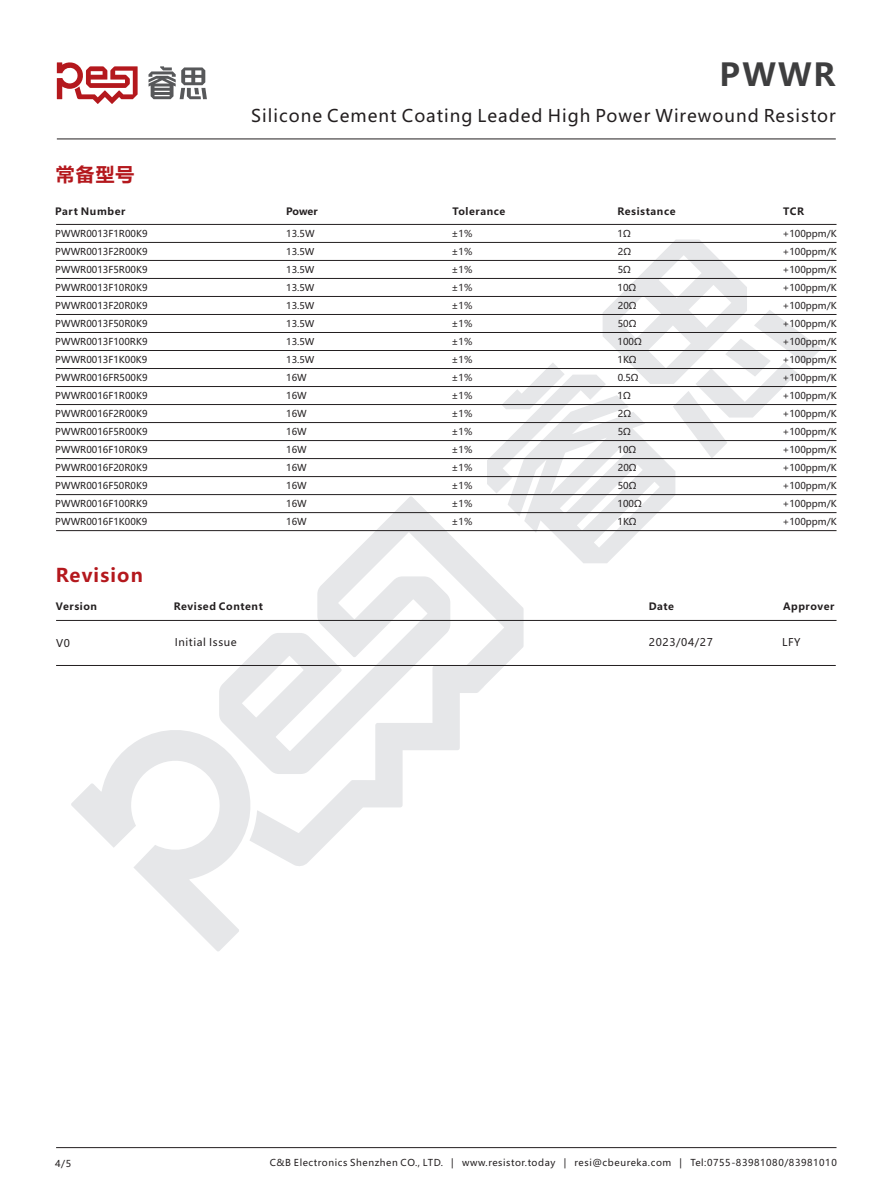
<style>
.page{position:relative;width:893px;height:1191px;background:#fff}
.page>*{position:absolute;margin:0;border:0;box-sizing:border-box;transform-origin:0 0}
.t1{font:700 31.2px "Microsoft Ya Hei";color:#3e3e3f}
.t2{font:700 18.75px "Microsoft Ya Hei";letter-spacing:.06em;color:#b4181d}
.t3{font:17.25px "Microsoft Ya Hei";letter-spacing:.06em;color:#231f20}
.t4{font:10.5px "Microsoft Ya Hei";letter-spacing:.06em;color:#231f20}
.t5{font:700 10.05px "Microsoft Ya Hei";letter-spacing:.06em;color:#231f20}
.t6{font:9.45px/18px "Microsoft Ya Hei";color:#231f20;text-align:justify}
.t7{font:9.45px "Microsoft Ya Hei";letter-spacing:.06em;color:#231f20}
.t8{font:9.15px/18px "Microsoft Ya Hei";color:#231f20;text-align:justify}
</style>
<div class="page">
<svg style="left:71px;top:496px;width:453px;height:455px"></svg>
<svg style="left:603px;top:239px;width:218px;height:219px"></svg>
<svg style="left:487px;top:362px;width:188px;height:201px"></svg>
<hr style="left:56px;top:1147px;width:780px;height:1px;background:#231f20">
<hr style="left:56px;top:224px;width:780px;height:1px;background:#231f20">
<hr style="left:56px;top:242px;width:780px;height:1px;background:#231f20">
<hr style="left:56px;top:260px;width:780px;height:1px;background:#231f20">
<hr style="left:56px;top:278px;width:780px;height:1px;background:#231f20">
<hr style="left:56px;top:296px;width:780px;height:1px;background:#231f20">
<hr style="left:56px;top:314px;width:780px;height:1px;background:#231f20">
<hr style="left:56px;top:332px;width:780px;height:1px;background:#231f20">
<hr style="left:56px;top:350px;width:780px;height:1px;background:#231f20">
<hr style="left:56px;top:368px;width:780px;height:1px;background:#231f20">
<hr style="left:56px;top:386px;width:780px;height:1px;background:#231f20">
<hr style="left:56px;top:404px;width:780px;height:1px;background:#231f20">
<hr style="left:56px;top:422px;width:780px;height:1px;background:#231f20">
<hr style="left:56px;top:440px;width:780px;height:1px;background:#231f20">
<hr style="left:56px;top:458px;width:780px;height:1px;background:#231f20">
<hr style="left:56px;top:476px;width:780px;height:1px;background:#231f20">
<hr style="left:56px;top:494px;width:780px;height:1px;background:#231f20">
<hr style="left:56px;top:512px;width:780px;height:1px;background:#231f20">
<hr style="left:56px;top:530px;width:780px;height:1px;background:#231f20">
<svg style="left:57px;top:62px;width:81px;height:42px"></svg>
<svg style="left:148px;top:66px;width:59px;height:33px"></svg>
<hr style="left:57px;top:139px;width:779px;height:1px;background:#231f20">
<hr style="left:56px;top:620px;width:780px;height:1px;background:#231f20">
<hr style="left:56px;top:665px;width:780px;height:1px;background:#231f20">
<h1 class="t1" style="left:719px;top:61px;width:117px">PWWR</h1>
<h2 class="t2" style="left:56px;top:166px;width:80px">常备型号</h2>
<h3 class="t3" style="left:251px;top:108px;width:586px">Silicone Cement Coating Leaded High Power Wirewound Resistor</h3>
<p class="t5" style="left:55px;top:207px;width:72px">Part Number</p>
<p class="t5" style="left:452px;top:207px;width:54px">Tolerance</p>
<p class="t5" style="left:617px;top:207px;width:60px">Resistance</p>
<p class="t5" style="left:783px;top:207px;width:22px">TCR</p>
<p class="t5" style="left:286px;top:207px;width:33px">Power</p>
<p class="t6" style="left:55px;top:225px;width:94px">PWWR0013F1R00K9</p>
<p class="t6" style="left:286px;top:225px;width:30px">13.5W</p>
<p class="t6" style="left:452px;top:225px;width:22px">±1%</p>
<p class="t6" style="left:617px;top:225px;width:15px">1Ω</p>
<p class="t6" style="left:782px;top:225px;width:56px">+100ppm/K</p>
<p class="t6" style="left:55px;top:243px;width:94px">PWWR0013F2R00K9<br>PWWR0013F5R00K9<br>PWWR0013F10R0K9<br>PWWR0013F20R0K9<br>PWWR0013F50R0K9<br>PWWR0013F100RK9<br>PWWR0013F1K00K9<br>PWWR0016FR500K9<br>PWWR0016F1R00K9<br>PWWR0016F2R00K9<br>PWWR0016F5R00K9<br>PWWR0016F10R0K9<br>PWWR0016F20R0K9<br>PWWR0016F50R0K9<br>PWWR0016F100RK9<br>PWWR0016F1K00K9</p>
<p class="t8" style="left:286px;top:243px;width:30px">13.5W</p>
<p class="t6" style="left:452px;top:243px;width:22px">±1% ±1% ±1% ±1% ±1% ±1% ±1% ±1% ±1% ±1% ±1% ±1% ±1% ±1% ±1% ±1%</p>
<p class="t6" style="left:617px;top:243px;width:26px;text-align:left">2Ω<br>5Ω<br>10Ω<br>20Ω<br>50Ω<br>100Ω<br>1KΩ<br>0.5Ω<br>1Ω<br>2Ω<br>5Ω<br>10Ω<br>20Ω<br>50Ω<br>100Ω<br>1KΩ</p>
<p class="t6" style="left:782px;top:243px;width:56px">+100ppm/K +100ppm/K +100ppm/K +100ppm/K +100ppm/K +100ppm/K +100ppm/K +100ppm/K +100ppm/K +100ppm/K +100ppm/K +100ppm/K +100ppm/K +100ppm/K +100ppm/K +100ppm/K</p>
<p class="t8" style="left:286px;top:261px;width:30px">13.5W 13.5W 13.5W 13.5W 13.5W 13.5W</p>
<p class="t6" style="left:286px;top:387px;width:22px">16W 16W 16W 16W 16W 16W 16W 16W</p>
<p class="t6" style="left:286px;top:369px;width:22px">16W</p>
<h2 class="t2" style="left:56px;top:567px;width:88px">Revision</h2>
<p class="t5" style="left:56px;top:602px;width:43px">Version</p>
<p class="t5" style="left:174px;top:602px;width:91px">Revised Content</p>
<p class="t5" style="left:649px;top:602px;width:27px">Date</p>
<p class="t5" style="left:783px;top:602px;width:53px">Approver</p>
<p class="t4" style="left:56px;top:638px;width:15px">V0</p>
<p class="t4" style="left:175px;top:637px;width:64px">Initial Issue</p>
<p class="t4" style="left:649px;top:637px;width:65px">2023/04/27</p>
<p class="t4" style="left:782px;top:637px;width:20px">LFY</p>
<p class="t6" style="left:55px;top:1155px;width:18px">4/5</p>
<p class="t7" style="left:270px;top:1158px;width:569px">C&amp;B Electronics Shenzhen CO., LTD. | www.resistor.today | resi@cbeureka.com | Tel:0755-83981080/83981010</p>
</div>
